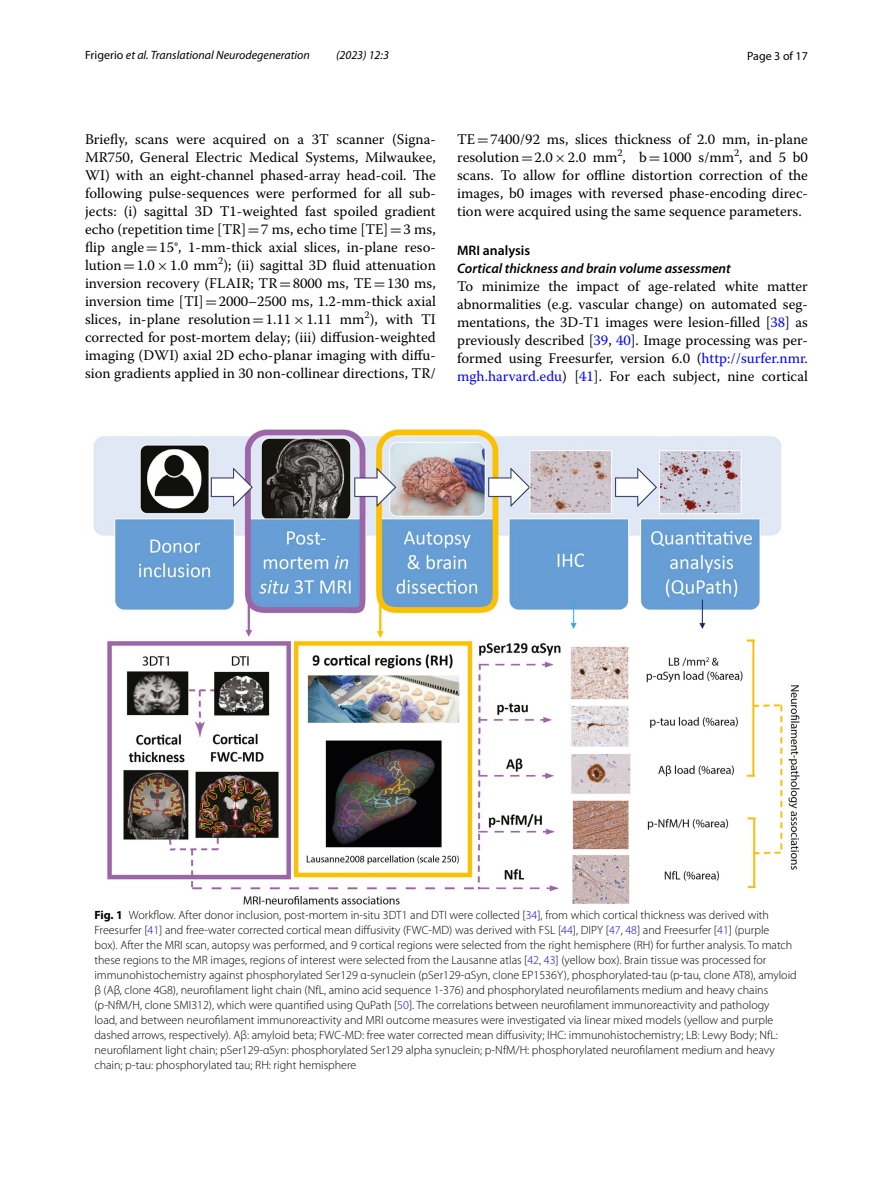
<style>
.page{position:relative;width:893px;height:1187px;background:#fff}
.page>*{position:absolute;margin:0;border:0;box-sizing:border-box;transform-origin:0 0}
.t1{font:14.7px/18px "Warnock Pro";color:#000;text-align:justify}
.t2{font:italic 600 13.8px "Myriad Pro";color:#000}
.t3{font:600 13.8px "Myriad Pro";color:#000}
.t4{font:300 12px/15px "Myriad Pro";color:#000}
.t5{font:italic 12px "Myriad Pro";color:#000}
.t6{font:12px "Myriad Pro";color:#000}
.s1{font-style:normal}
.s2{font-family:"MTSY"}
.s3{color:#00f}
.s4{font-weight:700}
</style>
<div class="page">
<img style="left:94px;top:429px;width:706px;height:475px">
<p class="t5" style="left:85px;top:48px;width:226px"><span class="s1">Frigerio</span> et al. Translational Neurodegeneration</p>
<p class="t5" style="left:336px;top:48px;width:54px">(2023) 12:3</p>
<p class="t6" style="left:747px;top:48px;width:62px">Page 3 of 17</p>
<p class="t1" style="left:85px;top:130px;width:352px">Briefly, scans were acquired on a 3T scanner (Signa-MR750, General Electric Medical Systems, Milwaukee, WI) with an eight-channel phased-array head-coil. The following pulse-sequences were performed for all sub&shy;jects: (i) sagittal 3D T1-weighted fast spoiled gradient echo (repetition time [TR]<span class="s2">=</span>7 ms, echo time [TE]<span class="s2">=</span>3 ms, flip angle<span class="s2">=</span>15°, 1-mm-thick axial slices, in-plane reso&shy;lution<span class="s2">=</span>1.0<span class="s2">×</span>1.0 mm<sup>2</sup>); (ii) sagittal 3D fluid attenuation inversion recovery (FLAIR; TR<span class="s2">=</span>8000 ms, TE<span class="s2">=</span>130 ms, inversion time [TI]<span class="s2">=</span>2000–2500 ms, 1.2-mm-thick axial slices, in-plane resolution<span class="s2">=</span>1.11<span class="s2">×</span>1.11 mm<sup>2</sup>), with TI corrected for post-mortem delay; (iii) diffusion-weighted imaging (DWI) axial 2D echo-planar imaging with diffu&shy;sion gradients applied in 30 non-collinear directions, TR/</p>
<p class="t1" style="left:457px;top:130px;width:352px">TE<span class="s2">=</span>7400/92 ms, slices thickness of 2.0 mm, in-plane resolution<span class="s2">=</span>2.0<span class="s2">×</span>2.0 mm<sup>2</sup>, b<span class="s2">=</span>1000 s/mm<sup>2</sup>, and 5 b0 scans. To allow for offline distortion correction of the images, b0 images with reversed phase-encoding direc&shy;tion were acquired using the same sequence parameters.</p>
<p class="t3" style="left:457px;top:242px;width:75px">MRI analysis</p>
<p class="t2" style="left:457px;top:260px;width:275px">Cortical thickness and brain volume assessment</p>
<p class="t1" style="left:457px;top:277px;width:352px">To minimize the impact of age-related white matter abnormalities (e.g. vascular change) on automated seg&shy;mentations, the 3D-T1 images were lesion-filled [<span class="s3">38</span>] as previously described [<span class="s3">39</span>, <span class="s3">40</span>]. Image processing was per&shy;formed using Freesurfer, version 6.0 (<span class="s3">http://surfer.nmr. mgh.harvard.edu</span>) [<span class="s3">41</span>]. For each subject, nine cortical</p>
<p class="t4" style="left:94px;top:907px;width:704px"><span class="s4">Fig. 1</span> Workflow. After donor inclusion, post-mortem in-situ 3DT1 and DTI were collected [<span class="s3">34</span>], from which cortical thickness was derived with Freesurfer [<span class="s3">41</span>] and free-water corrected cortical mean diffusivity (FWC-MD) was derived with FSL [<span class="s3">44</span>], DIPY [<span class="s3">47</span>, <span class="s3">48</span>] and Freesurfer [<span class="s3">41</span>] (purple<br>box). After the MRI scan, autopsy was performed, and 9 cortical regions were selected from the right hemisphere (RH) for further analysis. To match these regions to the MR images, regions of interest were selected from the Lausanne atlas [<span class="s3">42</span>, <span class="s3">43</span>] (yellow box). Brain tissue was processed for immunohistochemistry against phosphorylated Ser129 α-synuclein (pSer129-αSyn, clone EP1536Y), phosphorylated-tau (p-tau, clone AT8), amyloid β (Aβ, clone 4G8), neurofilament light chain (NfL, amino acid sequence 1-376) and phosphorylated neurofilaments medium and heavy chains (p-NfM/H, clone SMI312), which were quantified using QuPath [<span class="s3">50</span>]. The correlations between neurofilament immunoreactivity and pathology<br>load, and between neurofilament immunoreactivity and MRI outcome measures were investigated via linear mixed models (yellow and purple dashed arrows, respectively). Aβ: amyloid beta; FWC-MD: free water corrected mean diffusivity; IHC: immunohistochemistry; LB: Lewy Body; NfL: neurofilament light chain; pSer129-αSyn: phosphorylated Ser129 alpha synuclein; p-NfM/H: phosphorylated neurofilament medium and heavy chain; p-tau: phosphorylated tau; RH: right hemisphere</p>
</div>
